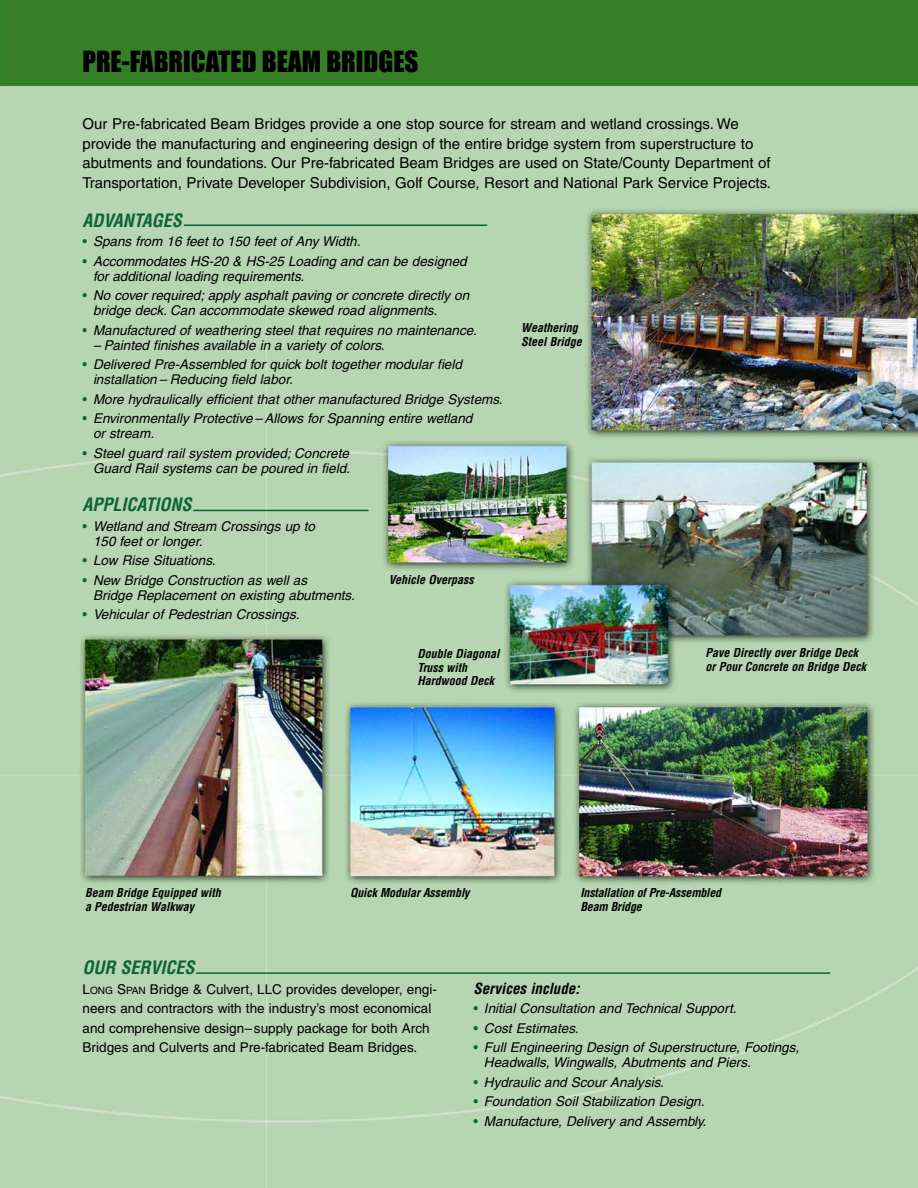
<style>
.page{position:relative;width:918px;height:1188px;background:#fff}
.page>*{position:absolute;margin:0;border:0;box-sizing:border-box;transform-origin:0 0}
.t1{font:27px "Impact";color:#000}
.t2{font:italic 700 condensed 18px "Helvetica";color:#0d6536}
.t3{font:15px/19.5px "Helvetica";color:#000}
.t4{font:italic 700 condensed 15px "Helvetica";color:#000}
.t5{font:italic 13.5px/15px "Helvetica";color:#000}
.t6{font:13.5px/19.5px "Helvetica";color:#000}
.t7{font:italic 700 condensed 12px/13.5px "Helvetica";color:#000}
.s1{font-style:normal;color:#0d6536}
.s2{font-size:10.2px}
</style>
<div class="page">
<img style="left:0;top:0;width:918px;height:1188px">
<hr style="left:184px;top:225px;width:303px;height:1px;background:#0d6536">
<hr style="left:193px;top:510px;width:176px;height:1px;background:#0d6536">
<hr style="left:196px;top:972px;width:634px;height:2px;background:#0d6536">
<p class="t1" style="left:82px;top:46px;width:338px">PRE-FABRICATED BEAM BRIDGES</p>
<p class="t3" style="left:82px;top:116px;width:690px">Our Pre-fabricated Beam Bridges provide a one stop source for stream and wetland crossings. We provide the manufacturing and engineering design of the entire bridge system from superstructure to abutments and foundations. Our Pre-fabricated Beam Bridges are used on State/County Department of Transportation, Private Developer Subdivision, Golf Course, Resort and National Park Service Projects.</p>
<p class="t2" style="left:82px;top:210px;width:101px">ADVANTAGES</p>
<p class="t5" style="left:82px;top:235px;width:280px"><span class="s1">•</span> Spans from 16 feet to 150 feet of Any Width.</p>
<p class="t5" style="left:93px;top:255px;width:375px;text-indent:-10px"><span class="s1">•</span> Accommodates HS-20 &amp; HS-25 Loading and can be designed for additional loading requirements.</p>
<p class="t5" style="left:93px;top:289px;width:378px;text-indent:-10px"><span class="s1">•</span> No cover required; apply asphalt paving or concrete directly on bridge deck. Can accommodate skewed road alignments.</p>
<p class="t5" style="left:82px;top:324px;width:396px"><span class="s1">•</span> Manufactured of weathering steel that requires no maintenance.</p>
<p class="t5" style="left:93px;top:339px;width:293px">– Painted finishes available in a variety of colors.</p>
<p class="t5" style="left:93px;top:358px;width:371px;text-indent:-10px"><span class="s1">•</span> Delivered Pre-Assembled for quick bolt together modular field installation – Reducing field labor.</p>
<p class="t5" style="left:82px;top:393px;width:422px"><span class="s1">•</span> More hydraulically efficient that other manufactured Bridge Systems.</p>
<p class="t5" style="left:93px;top:412px;width:381px;text-indent:-10px"><span class="s1">•</span> Environmentally Protective – Allows for Spanning entire wetland or stream.</p>
<p class="t5" style="left:82px;top:447px;width:269px;text-align:right"><span class="s1">•</span> Steel guard rail system provided; Concrete<br>Guard Rail systems can be poured in field.</p>
<p class="t2" style="left:82px;top:495px;width:111px">APPLICATIONS</p>
<p class="t5" style="left:93px;top:520px;width:224px;text-indent:-10px"><span class="s1">•</span> Wetland and Stream Crossings up to<br>150 feet or longer.</p>
<p class="t5" style="left:82px;top:554px;width:135px"><span class="s1">•</span> Low Rise Situations.</p>
<p class="t5" style="left:93px;top:574px;width:263px;text-indent:-10px"><span class="s1">•</span> New Bridge Construction as well as<br>Bridge Replacement on existing abutments.</p>
<p class="t5" style="left:82px;top:608px;width:218px"><span class="s1">•</span> Vehicular of Pedestrian Crossings.</p>
<p class="t7" style="left:389px;top:573px;width:87px">Vehicle Overpass</p>
<p class="t7" style="left:418px;top:647px;width:83px">Double Diagonal<br>Truss with<br>Hardwood Deck</p>
<p class="t7" style="left:521px;top:321px;width:62px">Weathering<br>Steel Bridge</p>
<p class="t7" style="left:706px;top:646px;width:162px">Pave Directly over Bridge Deck or Pour Concrete on Bridge Deck</p>
<p class="t7" style="left:85px;top:887px;width:137px">Beam Bridge Equipped with a Pedestrian Walkway</p>
<p class="t7" style="left:350px;top:887px;width:121px">Quick Modular Assembly</p>
<p class="t7" style="left:580px;top:887px;width:142px">Installation of Pre-Assembled<br>Beam Bridge</p>
<p class="t2" style="left:82px;top:958px;width:113px">OUR SERVICES</p>
<p class="t6" style="left:82px;top:980px;width:356px">L<span class="s2">ONG</span> S<span class="s2">PAN</span> Bridge &amp; Culvert, LLC provides developer, engi&shy;neers and contractors with the industry’s most economical and comprehensive design–supply package for both Arch Bridges and Culverts and Pre-fabricated Beam Bridges.</p>
<p class="t4" style="left:473px;top:980px;width:108px">Services include:</p>
<p class="t5" style="left:473px;top:1002px;width:265px"><span class="s1">•</span> Initial Consultation and Technical Support.</p>
<p class="t5" style="left:473px;top:1022px;width:107px"><span class="s1">•</span> Cost Estimates.</p>
<p class="t5" style="left:484px;top:1041px;width:317px;text-indent:-10px"><span class="s1">•</span> Full Engineering Design of Superstructure, Footings,<br>Headwalls, Wingwalls, Abutments and Piers.</p>
<p class="t5" style="left:473px;top:1076px;width:192px"><span class="s1">•</span> Hydraulic and Scour Analysis.</p>
<p class="t5" style="left:473px;top:1095px;width:233px"><span class="s1">•</span> Foundation Soil Stabilization Design.</p>
<p class="t5" style="left:473px;top:1115px;width:234px"><span class="s1">•</span> Manufacture, Delivery and Assembly.</p>
</div>
